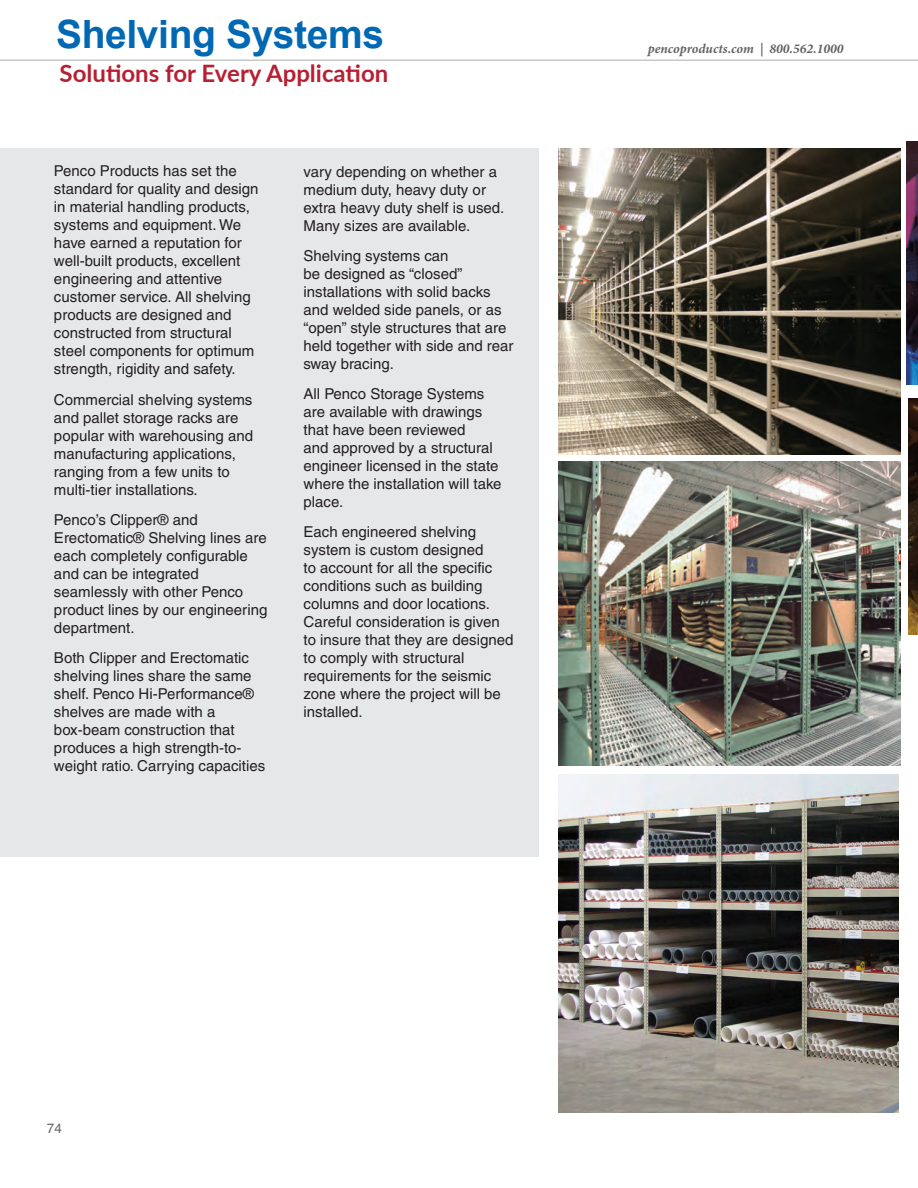
<style>
.page{position:relative;width:918px;height:1188px;background:#fff}
.page>*{position:absolute;margin:0;border:0;box-sizing:border-box;transform-origin:0 0}
.Left_Header_Big{font:700 39px "Arial";letter-spacing:-.01em;color:#0168b3}
.Chapter_Title{font:700 24px "Lato";color:#b71f32}
.t1{font:15px/18px "Helvetica";color:#231f20}
.t2{font:italic 700 13.5px "Minion Pro";color:#636366}
.t3{font:13.5px "Helvetica";color:#636366}
</style>
<div class="page">
<hr style="left:0;top:59px;width:911px;height:2px;background:#c7c8ca">
<svg style="left:911px;top:59px;width:7px;height:2px"></svg>
<img style="left:909px;top:399px;width:9px;height:235px">
<img style="left:907px;top:142px;width:11px;height:243px">
<img style="left:559px;top:774px;width:339px;height:338px">
<img style="left:559px;top:462px;width:341px;height:303px">
<div style="left:0;top:148px;width:538px;height:708px;background:#e6e7e9"></div>
<img style="left:559px;top:148px;width:341px;height:307px">
<p class="Left_Header_Big" style="left:56px;top:7px;width:329px">Shelving Systems</p>
<p class="Chapter_Title" style="left:60px;top:55px;width:330px">Solutions for Every Application</p>
<p class="t1" style="left:54px;top:162px;width:206px">Penco Products has set the standard for quality and design in material handling products, systems and equipment. We have earned a reputation for well-built products, excellent engineering and attentive customer service. All shelving products are designed and constructed from structural steel components for optimum strength, rigidity and safety.</p>
<p class="t1" style="left:54px;top:390px;width:201px">Commercial shelving systems and pallet storage racks are popular with warehousing and manufacturing applications, ranging from a few units to multi-tier installations.</p>
<p class="t1" style="left:54px;top:511px;width:215px">Penco’s Clipper® and<br>Erectomatic® Shelving lines are each completely configurable and can be integrated seamlessly with other Penco product lines by our engineering department.</p>
<p class="t1" style="left:54px;top:649px;width:213px">Both Clipper and Erectomatic shelving lines share the same shelf. Penco Hi-Performance® shelves are made with a box-beam construction that produces a high strength-to&shy;weight ratio. Carrying capacities</p>
<p class="t1" style="left:304px;top:162px;width:202px">vary depending on whether a medium duty, heavy duty or extra heavy duty shelf is used.<br>Many sizes are available.</p>
<p class="t1" style="left:304px;top:246px;width:212px">Shelving systems can<br>be designed as “closed” installations with solid backs and welded side panels, or as “open” style structures that are held together with side and rear sway bracing.</p>
<p class="t1" style="left:304px;top:385px;width:200px">All Penco Storage Systems are available with drawings that have been reviewed<br>and approved by a structural engineer licensed in the state where the installation will take place.</p>
<p class="t1" style="left:304px;top:523px;width:211px">Each engineered shelving system is custom designed<br>to account for all the specific conditions such as building columns and door locations.<br>Careful consideration is given to insure that they are designed to comply with structural requirements for the seismic zone where the project will be installed.</p>
<p class="t2" style="left:648px;top:39px;width:197px">pencoproducts.com | 800.562.1000</p>
<p class="t3" style="left:47px;top:1121px;width:17px">74</p>
</div>
